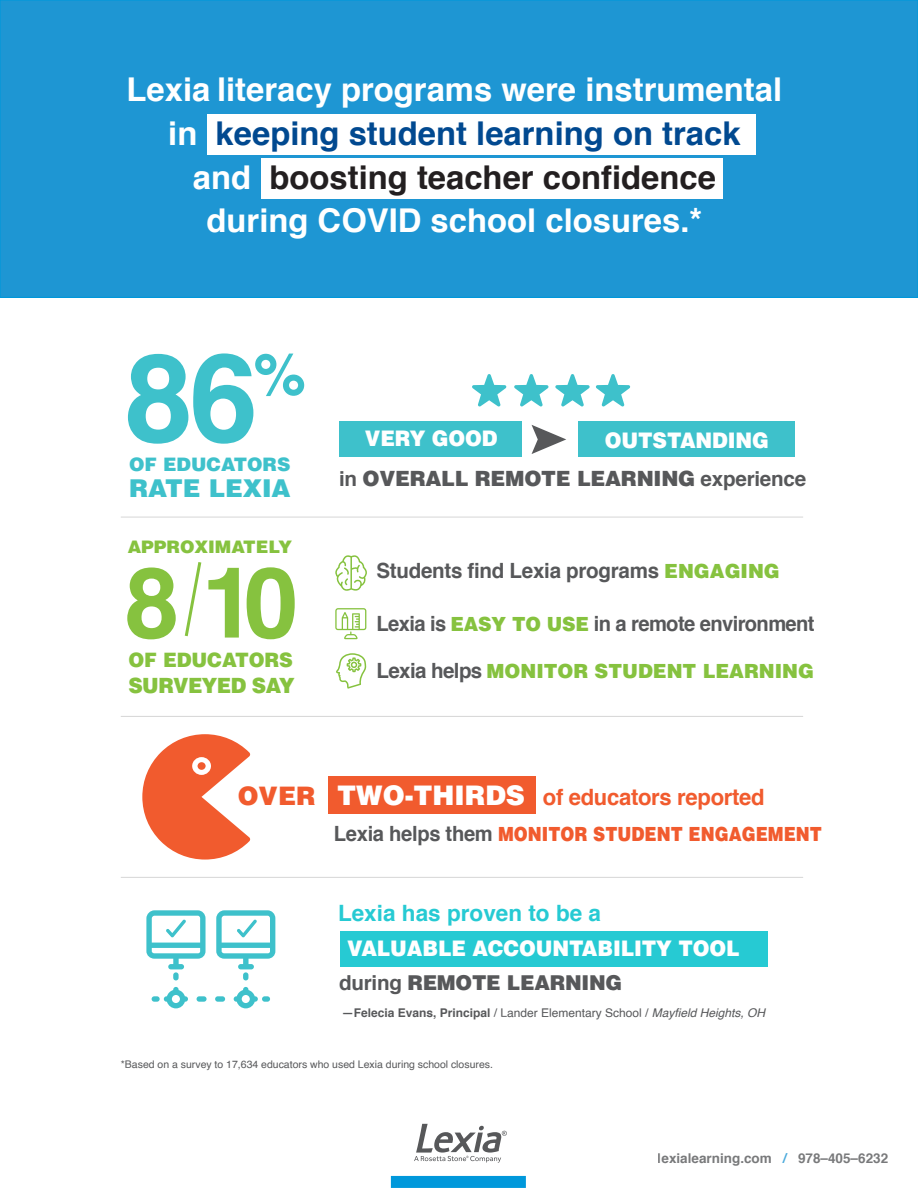
<style>
.page{position:relative;width:918px;height:1188px;background:#fff}
.page>*{position:absolute;margin:0;border:0;box-sizing:border-box;transform-origin:0 0}
.t1{font:700 123px "Helvetica";color:#3ec1cb}
.t2{font:700 98.4px "Helvetica";color:#86c23f}
.t3{font:700 58.5px "Helvetica";color:#3ec1cb}
.t4{font:700 32.85px/43.7px "Helvetica";color:#fff;text-align:center}
.t5{font:900 24.6px "Helvetica";color:#3ec1cb}
.t6{font:700 22.5px "Helvetica";letter-spacing:-.015em;color:#f15b2e}
.t7{font:700 22.5px "Helvetica";color:#26cad3}
.t8{font:900 21.45px "Helvetica";letter-spacing:-.005em;color:#fff;scale:.94 1}
.t9{font:700 21px "Helvetica";letter-spacing:-.02em;color:#57585a;scale:.96 1}
.t10{font:700 21px "Helvetica";letter-spacing:-.02em;color:#57585a}
.t11{font:900 21px "Helvetica";letter-spacing:-.01em;color:#57585a}
.t12{font:900 21px "Helvetica";letter-spacing:-.025em;color:#86c23f;scale:.95 1}
.t13{font:900 20.4px "Helvetica";letter-spacing:-.01em;color:#57585a}
.t14{font:900 19.8px "Helvetica";letter-spacing:-.005em;color:#86c23f;scale:.96 1}
.t15{font:900 19.5px "Helvetica";color:#f15b2e;scale:.86 1}
.t16{font:900 19.5px "Helvetica";color:#86c23f}
.t17{font:900 18.6px "Helvetica";color:#3ec1cb}
.t18{font:900 17.25px "Helvetica";color:#86c23f}
.t19{font:700 13.5px "Helvetica";color:#57585a}
.t20{font:12px "Helvetica";color:#57585a}
.t21{font:10.5px "Helvetica";color:#57585a}
.s1{color:#014990}
.s2{color:#231f20}
.s3{font-weight:700;font-size:20.7px}
.s4{font-weight:900;font-size:19.5px;color:#86c23f}
.s5{color:#58595b}
.s6{font-weight:700;font-size:21px;color:#57585a}
.s7{font-weight:900;font-size:25.5px}
.s8{font-weight:900;font-size:27px;color:#fff}
.s9{font-weight:700}
.s10{font-style:italic}
.s11{color:#1e95d3}
</style>
<div class="page">
<div style="left:0;top:0;width:918px;height:297px;background:#1e96d3"></div>
<div style="left:329px;top:776px;width:207px;height:38px;background:#f15b2e"></div>
<div style="left:340px;top:422px;width:182px;height:35px;background:#3ec1cb"></div>
<div style="left:340px;top:931px;width:427px;height:35px;background:#26cad3"></div>
<div style="left:578px;top:422px;width:217px;height:35px;background:#3ec1cb"></div>
<hr style="left:121px;top:517px;width:682px;height:1px;background:#262626">
<hr style="left:121px;top:716px;width:682px;height:1px;background:#262626">
<hr style="left:121px;top:877px;width:682px;height:1px;background:#262626">
<svg style="left:472px;top:374px;width:34px;height:32px"></svg>
<svg style="left:514px;top:374px;width:35px;height:32px"></svg>
<svg style="left:555px;top:374px;width:35px;height:32px"></svg>
<svg style="left:596px;top:374px;width:34px;height:32px"></svg>
<div style="left:207px;top:114px;width:549px;height:41px;background:#fff"></div>
<div style="left:262px;top:159px;width:461px;height:40px;background:#fff"></div>
<svg style="left:532px;top:425px;width:34px;height:29px"></svg>
<svg style="left:184px;top:562px;width:18px;height:75px"></svg>
<svg style="left:335px;top:608px;width:31px;height:31px"></svg>
<svg style="left:142px;top:734px;width:108px;height:126px"></svg>
<svg style="left:234px;top:987px;width:24px;height:21px"></svg>
<div style="left:262px;top:996px;width:8px;height:6px;background:#3ec1cb;border-radius:3px"></div>
<div style="left:152px;top:996px;width:8px;height:6px;background:#3ec1cb;border-radius:3px"></div>
<svg style="left:164px;top:987px;width:24px;height:21px"></svg>
<div style="left:215px;top:996px;width:10px;height:6px;background:#3ec1cb;border-radius:3px"></div>
<div style="left:197px;top:996px;width:10px;height:6px;background:#3ec1cb;border-radius:3px"></div>
<div style="left:243px;top:972px;width:5px;height:8px;background:#3ec1cb;border-radius:3px"></div>
<div style="left:173px;top:972px;width:6px;height:8px;background:#3ec1cb;border-radius:3px"></div>
<svg style="left:216px;top:910px;width:59px;height:59px"></svg>
<svg style="left:146px;top:910px;width:60px;height:59px"></svg>
<svg style="left:335px;top:555px;width:32px;height:36px"></svg>
<svg style="left:336px;top:653px;width:31px;height:36px"></svg>
<svg style="left:414px;top:1124px;width:93px;height:39px"></svg>
<div style="left:391px;top:1176px;width:135px;height:12px;background:#0098db"></div>
<p class="t4" style="left:127px;top:68px;width:657px">Lexia literacy programs were instrumental in <span class="s1">keeping student learning on track<br></span>and <span class="s2">boosting teacher confidence<br></span>during COVID school closures.*</p>
<h1 class="t1" style="left:125px;top:299px;width:135px">86</h1>
<h3 class="t3" style="left:254px;top:327px;width:54px">%</h3>
<p class="t17" style="left:129px;top:452px;width:163px">OF EDUCATORS</p>
<p class="t5" style="left:129px;top:472px;width:163px">RATE LEXIA</p>
<p class="t18" style="left:128px;top:535px;width:166px">APPROXIMATELY</p>
<h2 class="t2" style="left:125px;top:524px;width:175px">8 10</h2>
<p class="t14" style="left:128px;top:647px;width:173px">OF EDUCATORS</p>
<p class="t12" style="left:128px;top:672px;width:177px">SURVEYED SAY</p>
<p class="t8" style="left:365px;top:424px;width:143px">VERY GOOD</p>
<p class="t8" style="left:605px;top:426px;width:176px">OUTSTANDING</p>
<p class="t11" style="left:339px;top:465px;width:469px"><span class="s3">in</span> OVERALL REMOTE LEARNING <span class="s3">experience</span></p>
<p class="t10" style="left:376px;top:554px;width:405px">Students find Lexia programs <span class="s4">ENGAGING</span></p>
<p class="t9" style="left:376px;top:607px;width:458px">Lex<span class="s5">ia i</span>s <span class="s4">EASY TO USE</span> in a remote environment</p>
<p class="t16" style="left:376px;top:659px;width:439px"><span class="s6">Lexia helps</span> MONITOR STUDENT LEARNING</p>
<p class="t6" style="left:238px;top:779px;width:528px"><span class="s7">OVER</span> <span class="s8">TWO-THIRDS</span> of educators reported</p>
<p class="t15" style="left:334px;top:821px;width:569px"><span class="s6">Lexia helps them</span> MONITOR STUDENT ENGAGEMENT</p>
<p class="t7" style="left:338px;top:895px;width:265px">Lexia has proven to be a</p>
<p class="t8" style="left:347px;top:935px;width:419px">VALUABLE ACCOUNTABILITY TOOL</p>
<p class="t13" style="left:339px;top:969px;width:285px"><span class="s3">during</span> REMOTE LEARNING</p>
<p class="t20" style="left:342px;top:1004px;width:425px"><span class="s9">—Felecia Evans, Principal</span> / Lander Elementary School / <span class="s10">Mayfield Heights, OH</span></p>
<p class="t21" style="left:121px;top:1057px;width:374px">*Based on a survey to 17,634 educators who used Lexia during school closures.</p>
<p class="t19" style="left:658px;top:1147px;width:232px">lexialearning.com <span class="s11">/</span> 978–405–6232</p>
</div>
